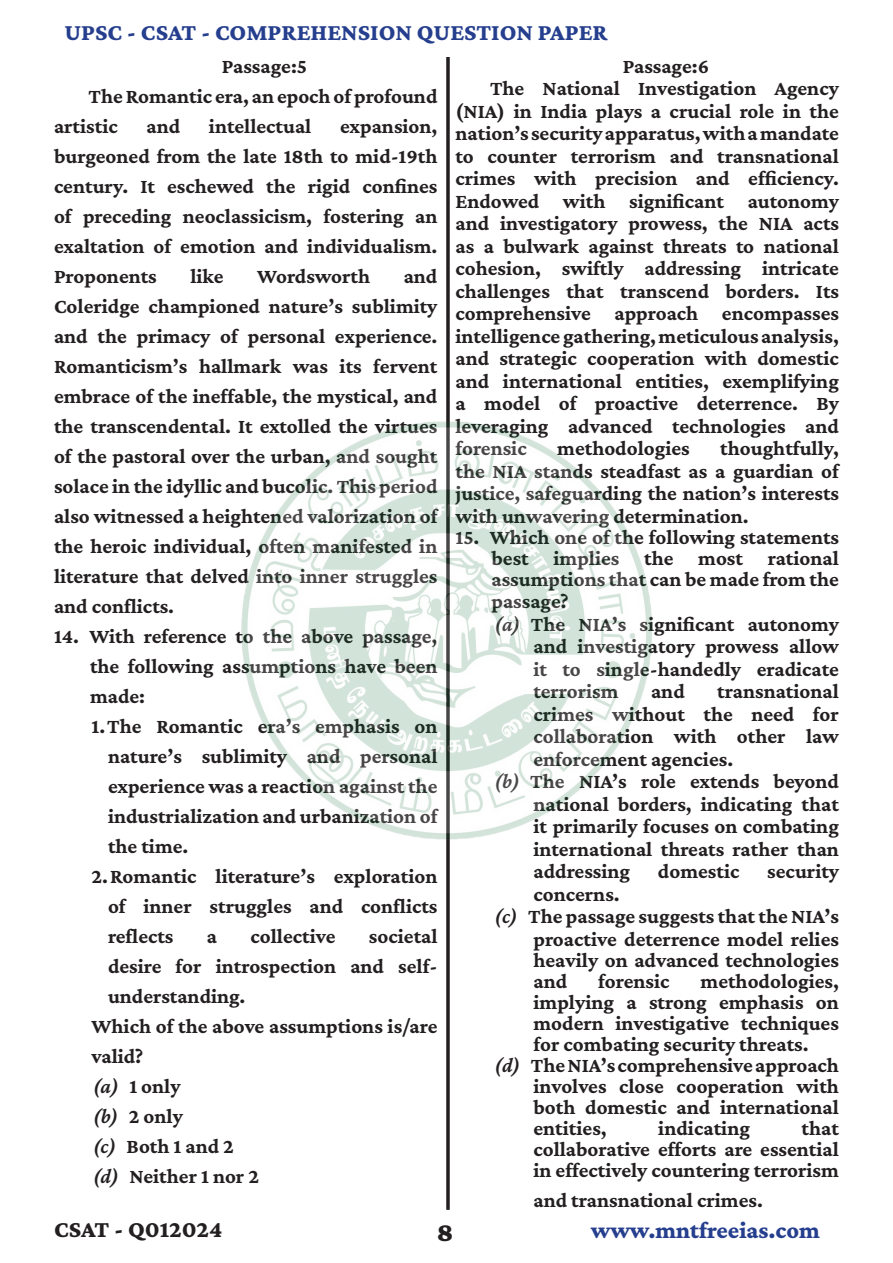
<style>
.page{position:relative;width:893px;height:1263px;background:#fff}
.page>*{position:absolute;margin:0;border:0;box-sizing:border-box;transform-origin:0 0}
.t1{font:900 27px "Crimson Pro";color:#231f20}
.t2{font:800 24px "Crimson Pro";color:#253f8e}
.t3{font:800 24px "Crimson Pro";color:#231f20}
.Bold_-_Full_Just{font:700 21px/22.5px "Crimson Pro";color:#231f20;text-align:justify}
.BOLD{font:700 21px/30px "Crimson Pro";color:#231f20}
.Passage{font:700 21px "Crimson Pro";color:#231f20}
.s1{font-weight:600;font-style:italic}
</style>
<div class="page">
<hr style="left:446px;top:57px;width:3px;height:1153px;background:#231f20">
<img style="left:241px;top:416px;width:411px;height:427px">
<p class="t2" style="left:64px;top:17px;width:545px">UPSC - CSAT - COMPREHENSION QUESTION PAPER</p>
<p class="Passage" style="left:222px;top:53px;width:87px">Passage:5</p>
<p class="Bold_-_Full_Just" style="left:54px;top:81px;width:385px;line-height:30px;text-indent:34px">The Romantic era, an epoch of profound artistic</p>
<p class="Bold_-_Full_Just" style="left:147px;top:114px;width:35px">and</p>
<p class="Bold_-_Full_Just" style="left:209px;top:114px;width:104px">intellectual</p>
<p class="Bold_-_Full_Just" style="left:54px;top:111px;width:385px;line-height:30px;text-indent:286px">expansion, burgeoned from the late 18th to mid-19th century. It eschewed the rigid confines of preceding neoclassicism, fostering an exaltation of emotion and individualism.<br>Proponents</p>
<p class="Bold_-_Full_Just" style="left:54px;top:261px;width:385px;line-height:30px;text-indent:350px">and Coleridge championed nature’s sublimity and the primacy of personal experience.<br>Romanticism’s hallmark was its fervent embrace of the ineffable, the mystical, and the transcendental. It extolled the virtues of the pastoral over the urban, and sought solace in the idyllic and bucolic. This period also witnessed a heightened valorization of the heroic individual, often manifested in literature that delved into inner struggles and conflicts.</p>
<p class="Bold_-_Full_Just" style="left:90px;top:621px;width:349px;line-height:30px;text-indent:-36px">14. With reference to the above passage, the following assumptions have been made:</p>
<p class="Bold_-_Full_Just" style="left:108px;top:711px;width:331px;line-height:30px;text-indent:-16px">1. The Romantic era’s emphasis on nature’s sublimity and personal experience was a reaction against the industrialization and urbanization of the time.</p>
<p class="Bold_-_Full_Just" style="left:108px;top:861px;width:331px;line-height:30px;text-indent:-16px">2. Romantic literature’s exploration of inner struggles and conflicts reflects</p>
<p class="Bold_-_Full_Just" style="left:190px;top:264px;width:35px">like</p>
<p class="Bold_-_Full_Just" style="left:257px;top:264px;width:114px">Wordsworth</p>
<p class="Bold_-_Full_Just" style="left:108px;top:921px;width:331px;line-height:30px;text-indent:261px">societal desire for introspection and self&shy;understanding.</p>
<p class="BOLD" style="left:92px;top:1011px;width:347px">Which of the above assumptions is/are valid?</p>
<p class="Bold_-_Full_Just" style="left:93px;top:1074px;width:89px"><span class="s1">(a)</span> 1 only</p>
<p class="Bold_-_Full_Just" style="left:93px;top:1104px;width:91px"><span class="s1">(b)</span> 2 only</p>
<p class="Bold_-_Full_Just" style="left:93px;top:1134px;width:142px"><span class="s1">(c)</span> Both 1 and 2</p>
<p class="Bold_-_Full_Just" style="left:93px;top:1164px;width:168px"><span class="s1">(d)</span> Neither 1 nor 2</p>
<p class="Bold_-_Full_Just" style="left:207px;top:924px;width:12px">a</p>
<p class="Bold_-_Full_Just" style="left:251px;top:924px;width:86px">collective</p>
<p class="Passage" style="left:623px;top:53px;width:88px">Passage:6</p>
<p class="Bold_-_Full_Just" style="left:455px;top:77px;width:385px;text-indent:34px">The National Investigation Agency (NIA) in India plays a crucial role in the nation’s security apparatus, with a mandate to counter terrorism and transnational crimes with precision and efficiency.<br>Endowed with significant autonomy and investigatory prowess, the NIA acts as a bulwark against threats to national cohesion, swiftly addressing intricate challenges that transcend borders. Its comprehensive approach encompasses intelligence gathering, meticulous analysis, and strategic cooperation with domestic and international entities, exemplifying a model of proactive deterrence. By leveraging advanced technologies and forensic</p>
<p class="Bold_-_Full_Just" style="left:455px;top:437px;width:385px;text-indent:265px">thoughtfully, the NIA stands steadfast as a guardian of justice, safeguarding the nation’s interests with unwavering determination.</p>
<p class="Bold_-_Full_Just" style="left:491px;top:526px;width:349px;line-height:21.5px;text-indent:-36px">15. Which one of the following statements best implies the most rational assumptions that can be made from the passage?</p>
<p class="Bold_-_Full_Just" style="left:533px;top:612px;width:307px;text-indent:-39px"><span class="s1">(a)</span> The NIA’s significant autonomy and investigatory prowess allow it to single-handedly eradicate terrorism</p>
<p class="Bold_-_Full_Just" style="left:557px;top:437px;width:134px">methodologies</p>
<p class="Bold_-_Full_Just" style="left:533px;top:680px;width:307px;text-indent:184px">transnational crimes without the need for collaboration with other law enforcement agencies.</p>
<p class="Bold_-_Full_Just" style="left:533px;top:770px;width:307px;text-indent:-39px"><span class="s1">(b)</span> The NIA’s role extends beyond national borders, indicating that it primarily focuses on combating international threats rather than addressing</p>
<p class="Bold_-_Full_Just" style="left:651px;top:680px;width:35px">and</p>
<p class="Bold_-_Full_Just" style="left:658px;top:860px;width:83px">domestic</p>
<p class="Bold_-_Full_Just" style="left:767px;top:860px;width:73px">security</p>
<p class="Bold_-_Full_Just" style="left:533px;top:882px;width:88px">concerns.</p>
<p class="Bold_-_Full_Just" style="left:533px;top:905px;width:307px;line-height:21.5px;text-indent:-39px"><span class="s1">(c)</span> The passage suggests that the NIA’s proactive deterrence model relies heavily on advanced technologies and</p>
<p class="Bold_-_Full_Just" style="left:598px;top:969px;width:73px">forensic</p>
<p class="Bold_-_Full_Just" style="left:533px;top:970px;width:307px;line-height:21px;text-indent:167px">methodologies, implying a strong emphasis on modern investigative techniques for combating security threats.</p>
<p class="Bold_-_Full_Just" style="left:533px;top:1054px;width:307px;line-height:21px;text-indent:-39px"><span class="s1">(d)</span> The NIA’s comprehensive approach involves close cooperation with both domestic and international entities,</p>
<p class="Bold_-_Full_Just" style="left:533px;top:1117px;width:307px;line-height:21px;text-indent:268px">that collaborative efforts are essential in effectively countering terrorism</p>
<p class="Bold_-_Full_Just" style="left:533px;top:1188px;width:231px">and transnational crimes.</p>
<p class="Bold_-_Full_Just" style="left:658px;top:1116px;width:93px">indicating</p>
<p class="t3" style="left:54px;top:1213px;width:170px">CSAT - Q012024</p>
<p class="t1" style="left:437px;top:1215px;width:18px">8</p>
<p class="t2" style="left:591px;top:1215px;width:231px">www.mntfreeias.com</p>
</div>
